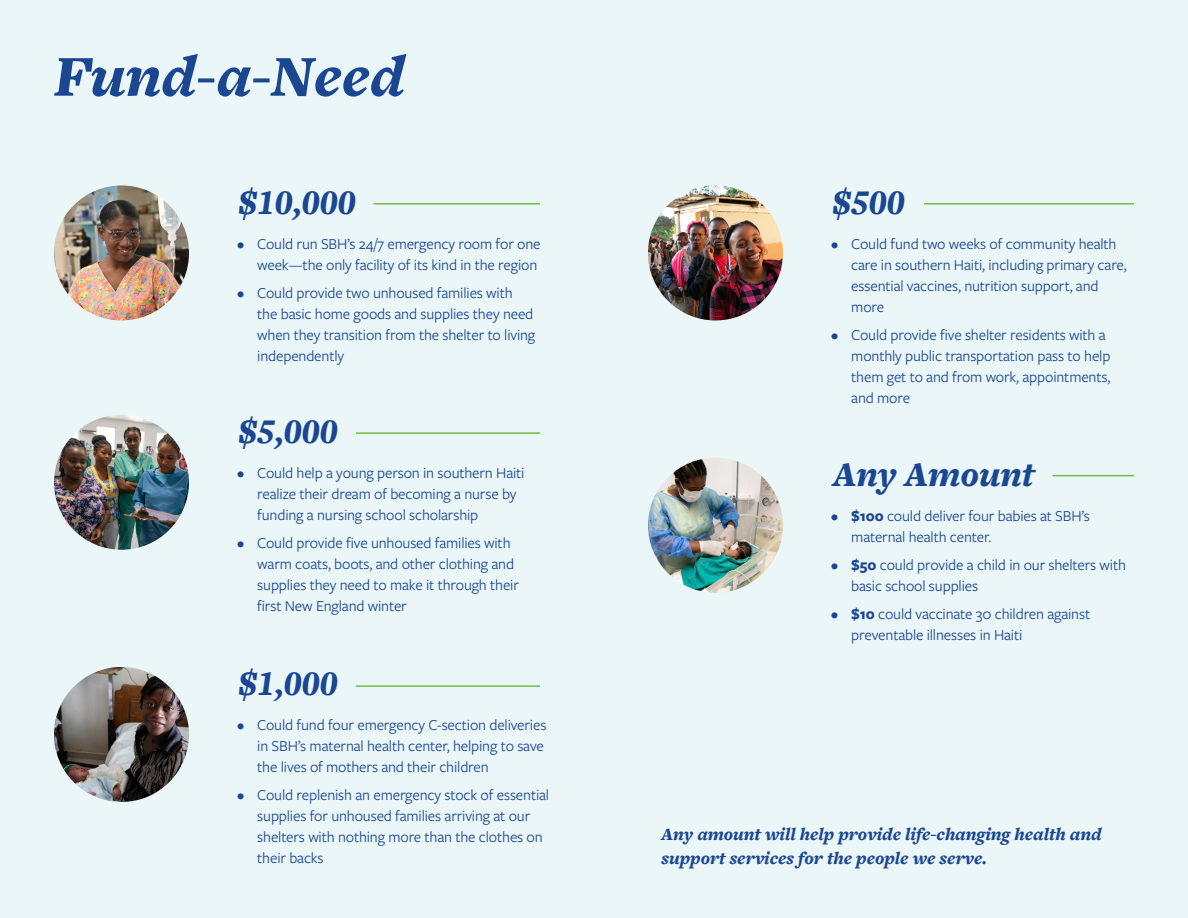
<style>
.page{position:relative;width:1188px;height:918px;background:#eaf6f7}
.page>*{position:absolute;margin:0;border:0;box-sizing:border-box;transform-origin:0 0}
.t1{font:italic 900 60px "Freight Text Pro";color:#1b4792}
.t2{font:italic 900 36px "Freight Text Pro";color:#1b4792}
.t3{font:italic 900 18px/24px "Freight Text Pro";color:#1b4792}
.t4{font:15.75px/21px "Freight Sans Pro";letter-spacing:-.01em;color:#1b4692}
.s1{font-weight:700}
</style>
<div class="page">
<img style="left:648px;top:185px;width:135px;height:135px;border-radius:68px">
<img style="left:648px;top:458px;width:135px;height:135px;border-radius:68px">
<hr style="left:924px;top:203px;width:210px;height:2px;background:#76bc43">
<hr style="left:1052px;top:475px;width:82px;height:1px;background:#76bc43">
<img style="left:54px;top:415px;width:135px;height:135px;border-radius:68px">
<img style="left:54px;top:667px;width:135px;height:135px;border-radius:68px">
<img style="left:54px;top:185px;width:135px;height:135px;border-radius:68px">
<hr style="left:374px;top:203px;width:166px;height:2px;background:#76bc43">
<hr style="left:356px;top:432px;width:184px;height:2px;background:#76bc43">
<hr style="left:356px;top:685px;width:184px;height:2px;background:#76bc43">
<h1 class="t1" style="left:54px;top:36px;width:352px">Fund-a-Need</h1>
<h2 class="t2" style="left:239px;top:178px;width:118px">$10,000</h2>
<p class="t4" style="left:237px;top:233px;width:305px;text-align:right">• Could run SBH’s 24/7 emergency room for one week—the only facility of its kind in the region</p>
<p class="t4" style="left:257px;top:281px;width:280px;text-indent:-20px">• Could provide two unhoused families with the basic home goods and supplies they need when they transition from the shelter to living independently</p>
<h2 class="t2" style="left:239px;top:407px;width:100px">$5,000</h2>
<p class="t4" style="left:257px;top:462px;width:269px;text-indent:-20px">• Could help a young person in southern Haiti realize their dream of becoming a nurse by funding a nursing school scholarship</p>
<p class="t4" style="left:257px;top:532px;width:263px;text-indent:-20px">• Could provide five unhoused families with warm coats, boots, and other clothing and supplies they need to make it through their first New England winter</p>
<h2 class="t2" style="left:239px;top:659px;width:100px">$1,000</h2>
<p class="t4" style="left:257px;top:714px;width:291px;text-indent:-20px">• Could fund four emergency C-section deliveries in SBH’s maternal health center, helping to save the lives of mothers and their children</p>
<p class="t4" style="left:257px;top:784px;width:293px;text-indent:-20px">• Could replenish an emergency stock of essential supplies for unhoused families arriving at our shelters with nothing more than the clothes on their backs</p>
<h2 class="t2" style="left:833px;top:178px;width:73px">$500</h2>
<p class="t4" style="left:851px;top:233px;width:277px;text-indent:-20px">• Could fund two weeks of community health care in southern Haiti, including primary care, essential vaccines, nutrition support, and more</p>
<p class="t4" style="left:851px;top:323px;width:261px;text-indent:-20px">• Could provide five shelter residents with a monthly public transportation pass to help them get to and from work, appointments, and more</p>
<h2 class="t2" style="left:833px;top:450px;width:203px">Any Amount</h2>
<p class="t4" style="left:851px;top:505px;width:240px;text-indent:-20px"><span class="s1">• $100</span> could deliver four babies at SBH’s maternal health center.</p>
<p class="t4" style="left:851px;top:554px;width:276px;text-indent:-20px"><span class="s1">• $50</span> could provide a child in our shelters with basic school supplies</p>
<p class="t4" style="left:851px;top:602px;width:240px;text-indent:-20px"><span class="s1">• $10</span> could vaccinate 30 children against preventable illnesses in Haiti</p>
<p class="t3" style="left:662px;top:822px;width:442px">Any amount will help provide life-changing health and support services for the people we serve.</p>
</div>
